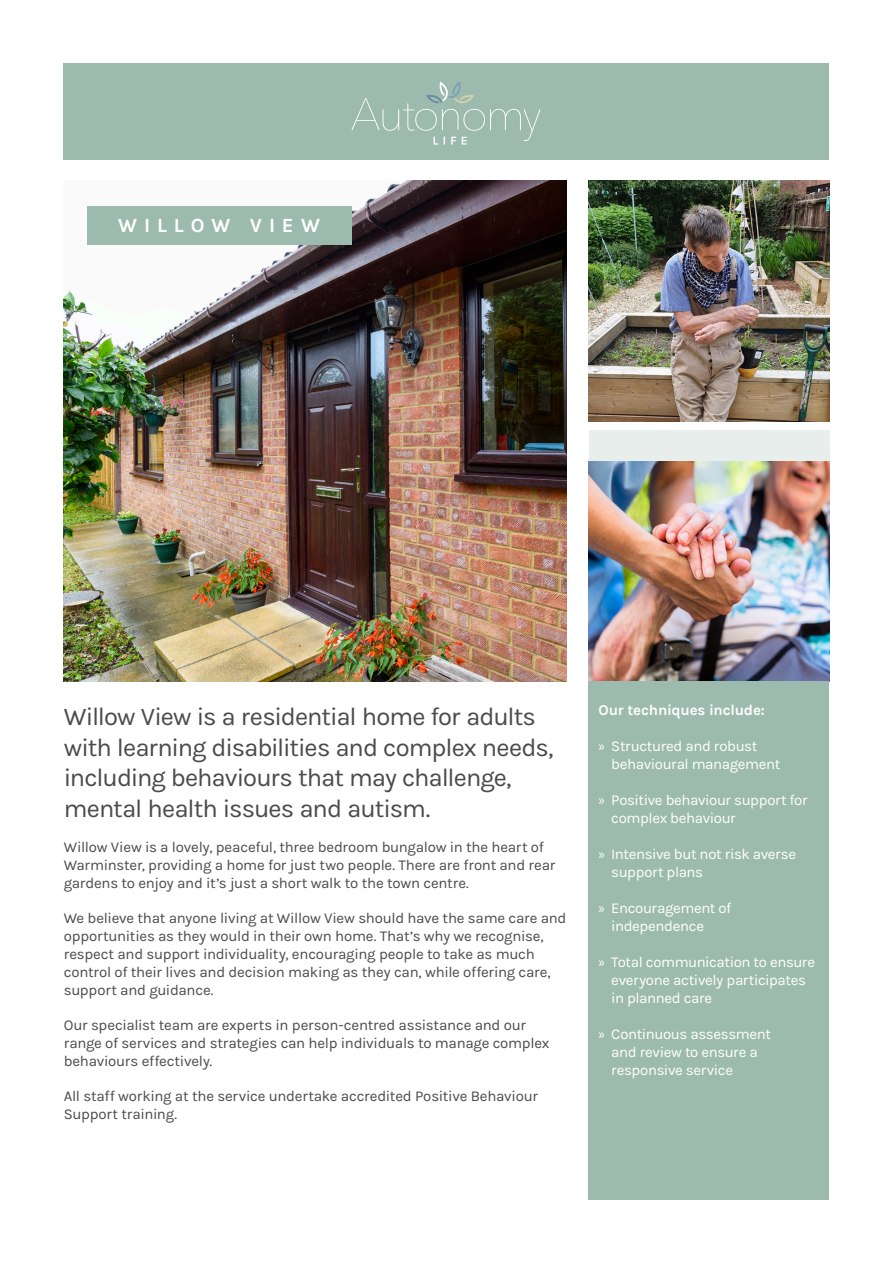
<style>
.page{position:relative;width:893px;height:1263px;background:#fff}
.page>*{position:absolute;margin:0;border:0;box-sizing:border-box;transform-origin:0 0}
.t1{font:25.5px/30.6px "Karla";letter-spacing:-.04em;color:#4b4b4a}
.t2{font:700 20.25px "Karla";letter-spacing:.34em;color:#fff}
.t3{font:15px/18px "Karla";letter-spacing:-.015em;color:#4b4b4a}
.t4{font:15px/18px "Karla";letter-spacing:-.025em;color:#fff}
.t5{font:700 15px "Karla";letter-spacing:-.015em;color:#fff}
.s1{font-family:"Myriad Pro"}
</style>
<div class="page">
<img style="left:64px;top:181px;width:503px;height:500px">
<img style="left:588px;top:181px;width:241px;height:241px">
<div style="left:589px;top:431px;width:241px;height:250px;background:#e8eeec"></div>
<img style="left:589px;top:461px;width:241px;height:220px">
<div style="left:64px;top:64px;width:765px;height:96px;background:#9cbaae"></div>
<div style="left:87px;top:206px;width:264px;height:39px;background:#9cbaae"></div>
<svg style="left:351px;top:81px;width:190px;height:64px"></svg>
<div style="left:588px;top:681px;width:241px;height:518px;background:#9cbaae"></div>
<p class="t2" style="left:118px;top:214px;width:204px">WILLOW VIEW</p>
<p class="t1" style="left:64px;top:702px;width:491px">Willow View is a residential home for adults with learning disabilities and complex needs, including behaviours that may challenge, mental health issues and autism.</p>
<p class="t3" style="left:64px;top:838px;width:493px">Willow View is a lovely, peaceful, three bedroom bungalow in the heart of<br>Warminster, providing a home for just two people. There are front and rear gardens to enjoy and it’s just a short walk to the town centre.</p>
<p class="t3" style="left:64px;top:909px;width:504px">We believe that anyone living at Willow View should have the same care and opportunities as they would in their own home. That’s why we recognise, respect and support individuality, encouraging people to take as much control of their lives and decision making as they can, while offering care, support and guidance.</p>
<p class="t3" style="left:64px;top:1016px;width:487px">Our specialist team are experts in person-centred assistance and our range of services and strategies can help individuals to manage complex behaviours effectively.</p>
<p class="t3" style="left:64px;top:1087px;width:476px">All staff working at the service undertake accredited Positive Behaviour<br>Support training.</p>
<p class="t5" style="left:599px;top:702px;width:168px">Our techniques include:</p>
<p class="t4" style="left:611px;top:738px;width:170px;text-indent:-13px"><span class="s1">»</span> Structured and robust behavioural management</p>
<p class="t4" style="left:611px;top:792px;width:198px;text-indent:-13px"><span class="s1">»</span> Positive behaviour support for complex behaviour</p>
<p class="t4" style="left:611px;top:846px;width:186px;text-indent:-13px"><span class="s1">»</span> Intensive but not risk averse support plans</p>
<p class="t4" style="left:611px;top:900px;width:122px;text-indent:-13px"><span class="s1">»</span> Encouragement of independence</p>
<p class="t4" style="left:611px;top:954px;width:205px;text-indent:-13px"><span class="s1">»</span> Total communication to ensure everyone actively participates in planned care</p>
<p class="t4" style="left:611px;top:1026px;width:161px;text-indent:-13px"><span class="s1">»</span> Continuous assessment and review to ensure a responsive service</p>
</div>
